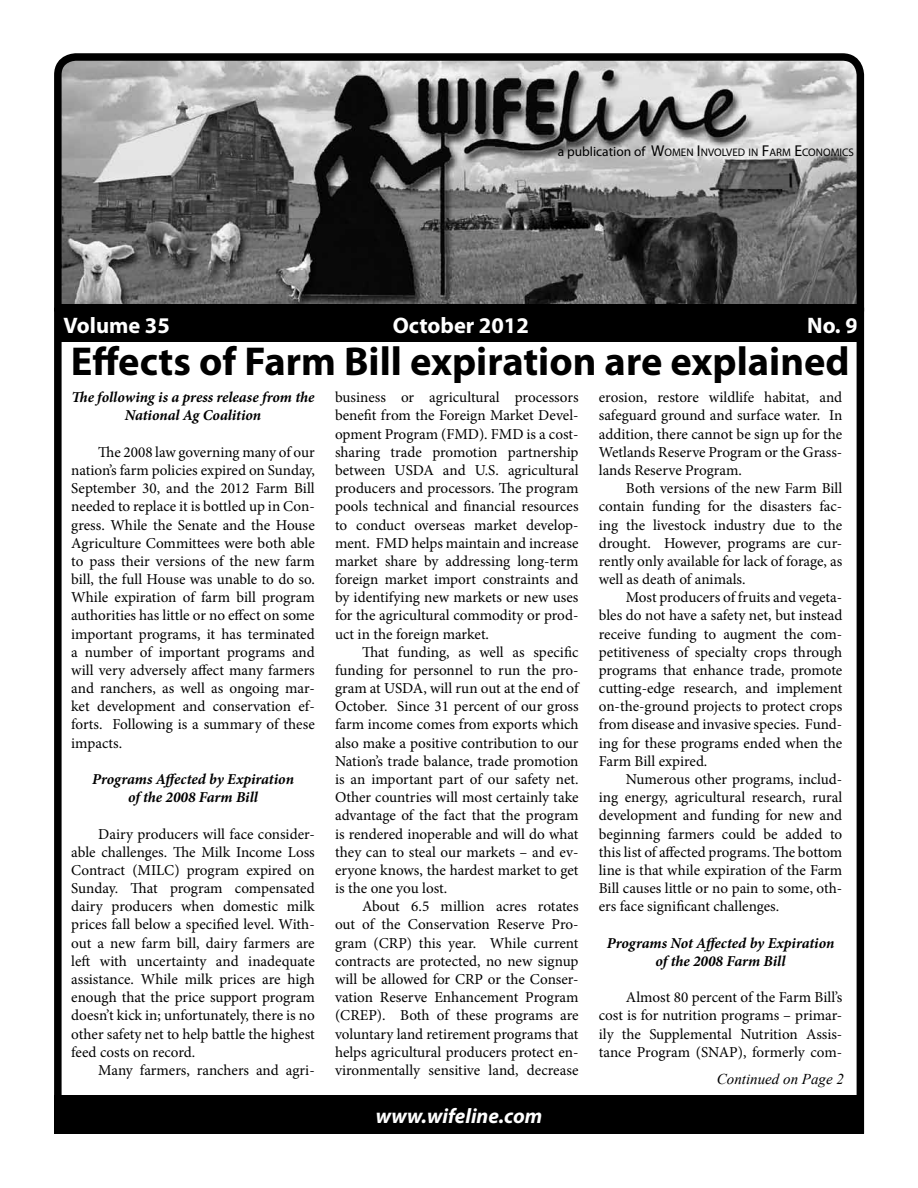
<style>
.page{position:relative;width:918px;height:1188px;background:#fff}
.page>*{position:absolute;margin:0;border:0;box-sizing:border-box;transform-origin:0 0}
.t1{font:700 40.5px "Myriad Pro";color:#000}
.t2{font:700 22.5px "Myriad Pro";color:#fff}
.t3{font:italic 700 21px "Myriad Pro";color:#fff}
.t4{font:15.15px/18.1px "Minion Pro";color:#000;text-align:justify}
.t5{font:italic 700 15.15px/18.1px "Minion Pro";letter-spacing:-.005em;color:#000;text-align:center}
.t6{font:italic 15px "Times New Roman";color:#000}
.t7{font:10.95px "Myriad Pro";color:#000}
.s1{font-size:13.5px}
.s2{font-size:15.75px}
</style>
<div class="page">
<svg style="left:54px;top:53px;width:811px;height:262px;background:#727272"></svg>
<div style="left:55px;top:1096px;width:808px;height:37px;background:#000"></div>
<div style="left:54px;top:1095px;width:810px;height:39px;border:2px solid #000"></div>
<div style="left:55px;top:312px;width:808px;height:30px;background:#000"></div>
<div style="left:54px;top:308px;width:810px;height:826px;border:8px solid #000"></div>
<p class="t7" style="left:558px;top:145px;width:298px"><span class="s1">a publication of</span> <span class="s2">W</span>OMEN <span class="s2">I</span>NVOLVED IN <span class="s2">F</span>ARM <span class="s2">E</span>CONOMICS</p>
<h2 class="t2" style="left:64px;top:311px;width:108px">Volume 35</h2>
<h2 class="t2" style="left:393px;top:310px;width:138px">October 2012</h2>
<h2 class="t2" style="left:807px;top:311px;width:52px">No. 9</h2>
<h1 class="t1" style="left:71px;top:335px;width:780px">Effects of Farm Bill expiration are explained</h1>
<p class="t5" style="left:72px;top:388px;width:245px">The following is a press release from the<br>National Ag Coalition</p>
<p class="t4" style="left:71px;top:443px;width:245px;text-indent:27px">The 2008 law governing many of our nation’s farm policies expired on Sunday, September 30, and the 2012 Farm Bill needed to replace it is bottled up in Con&shy;gress. While the Senate and the House Agriculture Committees were both able to pass their versions of the new farm bill, the full House was unable to do so.<br>While expiration of farm bill program authorities has little or no effect on some important programs, it has terminated a number of important programs and will very adversely affect many farmers and ranchers, as well as ongoing mar&shy;ket development and conservation ef&shy;forts. Following is a summary of these impacts.</p>
<p class="t5" style="left:92px;top:770px;width:203px">Programs Affected by Expiration of the 2008 Farm Bill</p>
<p class="t4" style="left:71px;top:825px;width:245px;text-indent:27px">Dairy producers will face consider&shy;able challenges. The Milk Income Loss Contract (MILC) program expired on Sunday. That program compensated dairy producers when domestic milk prices fall below a specified level. With&shy;out a new farm bill, dairy farmers are left with uncertainty and inadequate assistance. While milk prices are high enough that the price support program doesn’t kick in; unfortunately, there is no other safety net to help battle the highest feed costs on record.</p>
<p class="t4" style="left:98px;top:1061px;width:218px">Many farmers, ranchers and agri-</p>
<p class="t4" style="left:335px;top:388px;width:245px">business or agricultural processors benefit from the Foreign Market Devel&shy;opment Program (FMD). FMD is a cost&shy;sharing trade promotion partnership between USDA and U.S. agricultural producers and processors. The program pools technical and financial resources to conduct overseas market develop&shy;ment. FMD helps maintain and increase market share by addressing long-term foreign market import constraints and by identifying new markets or new uses for the agricultural commodity or prod&shy;uct in the foreign market.</p>
<p class="t4" style="left:335px;top:643px;width:245px;text-indent:27px">That funding, as well as specific funding for personnel to run the pro&shy;gram at USDA, will run out at the end of October. Since 31 percent of our gross farm income comes from exports which also make a positive contribution to our Nation’s trade balance, trade promotion is an important part of our safety net.<br>Other countries will most certainly take advantage of the fact that the program is rendered inoperable and will do what they can to steal our markets – and ev&shy;eryone knows, the hardest market to get is the one you lost.</p>
<p class="t4" style="left:335px;top:897px;width:245px;text-indent:27px">About 6.5 million acres rotates out of the Conservation Reserve Pro&shy;gram (CRP) this year. While current contracts are protected, no new signup will be allowed for CRP or the Conser&shy;vation Reserve Enhancement Program (CREP). Both of these programs are voluntary land retirement programs that helps agricultural producers protect en&shy;vironmentally sensitive land, decrease</p>
<h3 class="t3" style="left:376px;top:1102px;width:168px">www.wifeline.com</h3>
<p class="t4" style="left:599px;top:388px;width:245px">erosion, restore wildlife habitat, and safeguard ground and surface water. In addition, there cannot be sign up for the Wetlands Reserve Program or the Grass&shy;lands Reserve Program.</p>
<p class="t4" style="left:599px;top:479px;width:245px;text-indent:27px">Both versions of the new Farm Bill contain funding for the disasters fac&shy;ing the livestock industry due to the drought. However, programs are cur&shy;rently only available for lack of forage, as well as death of animals.</p>
<p class="t4" style="left:599px;top:588px;width:245px;text-indent:27px">Most producers of fruits and vegeta&shy;bles do not have a safety net, but instead receive funding to augment the com&shy;petitiveness of specialty crops through programs that enhance trade, promote cutting-edge research, and implement on-the-ground projects to protect crops from disease and invasive species. Fund&shy;ing for these programs ended when the Farm Bill expired.</p>
<p class="t4" style="left:599px;top:770px;width:245px;text-indent:27px">Numerous other programs, includ&shy;ing energy, agricultural research, rural development and funding for new and beginning farmers could be added to this list of affected programs. The bottom line is that while expiration of the Farm Bill causes little or no pain to some, oth&shy;ers face significant challenges.</p>
<p class="t5" style="left:607px;top:933px;width:229px">Programs Not Affected by Expiration of the 2008 Farm Bill</p>
<p class="t4" style="left:599px;top:988px;width:245px;text-indent:27px">Almost 80 percent of the Farm Bill’s cost is for nutrition programs – primar&shy;ily the Supplemental Nutrition Assis&shy;tance Program (SNAP), formerly com-</p>
<p class="t6" style="left:717px;top:1069px;width:129px">Continued on Page 2</p>
</div>
